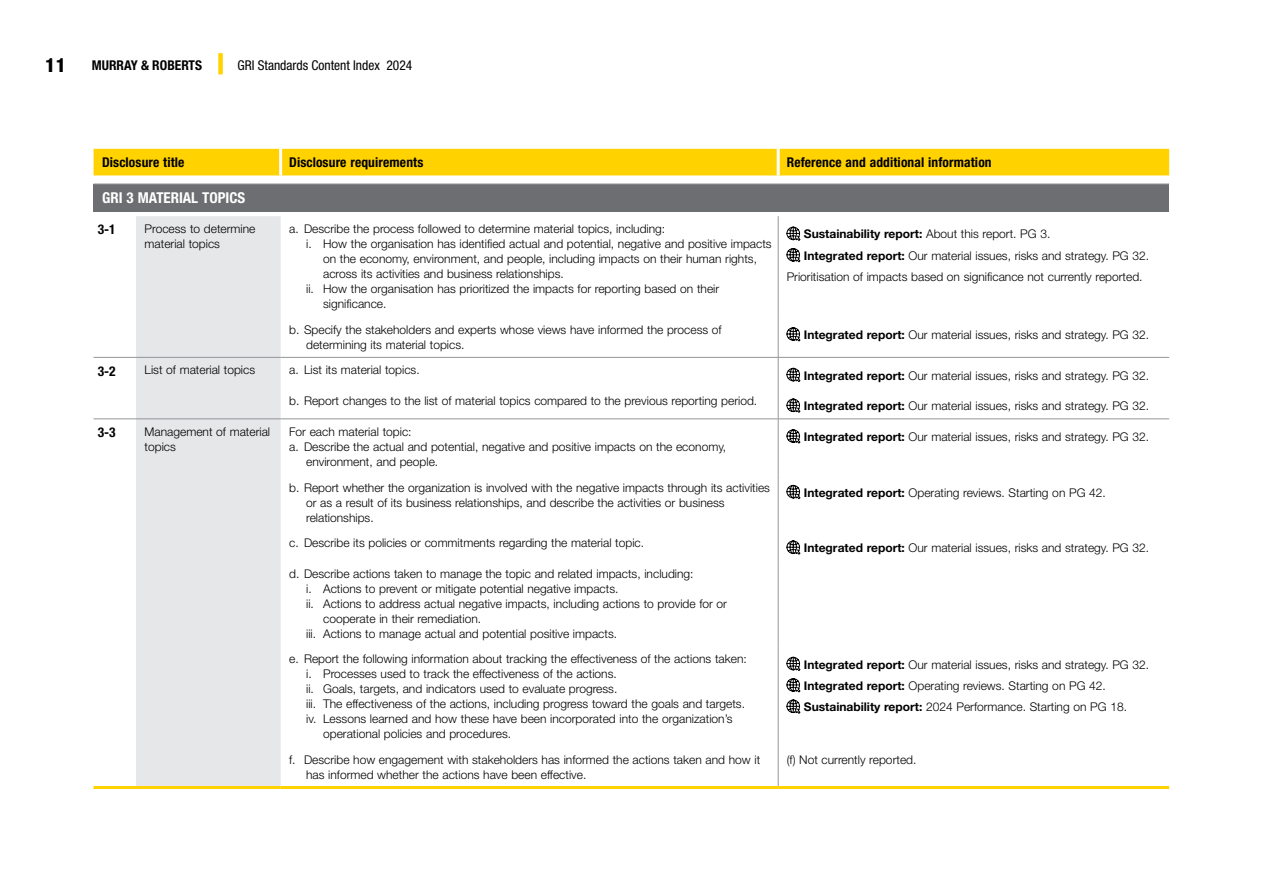
<style>
.page{position:relative;width:1263px;height:893px;background:#fff}
.page>*{position:absolute;margin:0;border:0;box-sizing:border-box;transform-origin:0 0}
.t1{font:800 condensed 19.5px "Helvetica Neue LT Std";color:#000}
.t2{font:700 condensed 15px "Helvetica Neue LT Std";color:#fff}
.t3{font:700 condensed 13.5px "Helvetica Neue LT Std";letter-spacing:.01em;color:#000}
.t4{font:condensed 13.5px "Helvetica Neue LT Std";color:#000}
.t5{font:300 12px/15px "Helvetica Neue LT Std";color:#000}
.t6{font:700 12px "Helvetica Neue LT Std";color:#000}
.s1{font-weight:300}
.s2{font-weight:700}
</style>
<div class="page">
<div style="left:94px;top:149px;width:1075px;height:26px;background:#ffd200"></div>
<div style="left:94px;top:184px;width:1075px;height:28px;background:#6d6e71"></div>
<div style="left:136px;top:216px;width:145px;height:570px;background:#e6e7e8"></div>
<hr style="left:94px;top:786px;width:42px;height:3px;background:#ffd200">
<hr style="left:136px;top:786px;width:145px;height:3px;background:#ffd200">
<hr style="left:281px;top:786px;width:497px;height:3px;background:#ffd200">
<hr style="left:778px;top:786px;width:391px;height:3px;background:#ffd200">
<hr style="left:94px;top:357px;width:42px;height:1px;background:#939598">
<hr style="left:136px;top:357px;width:145px;height:1px;background:#939598">
<hr style="left:281px;top:357px;width:497px;height:1px;background:#939598">
<hr style="left:778px;top:357px;width:391px;height:1px;background:#939598">
<hr style="left:94px;top:419px;width:42px;height:1px;background:#939598">
<hr style="left:136px;top:419px;width:145px;height:1px;background:#939598">
<hr style="left:281px;top:419px;width:497px;height:1px;background:#939598">
<hr style="left:778px;top:419px;width:391px;height:1px;background:#939598">
<hr style="left:279px;top:149px;width:3px;height:26px;background:#fff">
<hr style="left:777px;top:149px;width:3px;height:26px;background:#fff">
<hr style="left:94px;top:184px;width:42px;height:1px;background:#939598">
<hr style="left:136px;top:184px;width:145px;height:1px;background:#939598">
<hr style="left:281px;top:184px;width:497px;height:1px;background:#939598">
<hr style="left:778px;top:184px;width:391px;height:1px;background:#939598">
<hr style="left:778px;top:216px;width:1px;height:101px;background:#939598">
<hr style="left:778px;top:317px;width:1px;height:40px;background:#939598">
<hr style="left:778px;top:358px;width:1px;height:30px;background:#939598">
<hr style="left:778px;top:388px;width:1px;height:31px;background:#939598">
<hr style="left:778px;top:419px;width:1px;height:55px;background:#939598">
<hr style="left:778px;top:474px;width:1px;height:56px;background:#939598">
<hr style="left:778px;top:530px;width:1px;height:31px;background:#939598">
<hr style="left:778px;top:561px;width:1px;height:85px;background:#939598">
<hr style="left:778px;top:646px;width:1px;height:101px;background:#939598">
<hr style="left:778px;top:747px;width:1px;height:39px;background:#939598">
<svg style="left:786px;top:227px;width:15px;height:14px"></svg>
<svg style="left:786px;top:248px;width:15px;height:14px"></svg>
<svg style="left:786px;top:327px;width:15px;height:15px"></svg>
<svg style="left:786px;top:368px;width:15px;height:14px"></svg>
<svg style="left:786px;top:399px;width:15px;height:14px"></svg>
<svg style="left:786px;top:429px;width:15px;height:15px"></svg>
<svg style="left:786px;top:485px;width:15px;height:14px"></svg>
<svg style="left:786px;top:541px;width:15px;height:14px"></svg>
<svg style="left:786px;top:657px;width:15px;height:14px"></svg>
<svg style="left:786px;top:678px;width:15px;height:15px"></svg>
<svg style="left:786px;top:700px;width:15px;height:14px"></svg>
<div style="left:218px;top:55px;width:5px;height:17px;background:#ffd200"></div>
<h1 class="t1" style="left:45px;top:53px;width:22px">11</h1>
<p class="t3" style="left:92px;top:57px;width:112px">MURRAY &amp; ROBERTS</p>
<p class="t4" style="left:237px;top:57px;width:176px">GRI Standards Content Index 2024</p>
<p class="t3" style="left:102px;top:154px;width:84px">Disclosure title</p>
<p class="t3" style="left:289px;top:154px;width:136px">Disclosure requirements</p>
<p class="t3" style="left:787px;top:154px;width:206px">Reference and additional information</p>
<p class="t2" style="left:102px;top:189px;width:145px">GRI 3 MATERIAL TOPICS</p>
<p class="t3" style="left:98px;top:221px;width:19px">3-1</p>
<p class="t5" style="left:145px;top:221px;width:112px">Process to determine material topics</p>
<p class="t5" style="left:289px;top:221px;width:378px">a. Describe the process followed to determine material topics, including:</p>
<p class="t6" style="left:804px;top:227px;width:248px">Sustainability report: <span class="s1">About this report. PG 3.</span></p>
<p class="t5" style="left:804px;top:248px;width:347px"><span class="s2">Integrated report:</span> Our material issues, risks and strategy. PG 32.</p>
<p class="t5" style="left:787px;top:269px;width:357px">Prioritisation of impacts based on significance not currently reported.</p>
<p class="t5" style="left:306px;top:236px;width:467px">i. How the organisation has identified actual and potential, negative and positive impacts</p>
<p class="t5" style="left:323px;top:251px;width:435px">on the economy, environment, and people, including impacts on their human rights,</p>
<p class="t5" style="left:323px;top:266px;width:242px">across its activities and business relationships.</p>
<p class="t5" style="left:306px;top:281px;width:415px">ii. How the organisation has prioritized the impacts for reporting based on their</p>
<p class="t5" style="left:323px;top:296px;width:65px">significance.</p>
<p class="t5" style="left:306px;top:322px;width:417px;text-indent:-17px">b. Specify the stakeholders and experts whose views have informed the process of determining its material topics.</p>
<p class="t5" style="left:804px;top:327px;width:347px"><span class="s2">Integrated report:</span> Our material issues, risks and strategy. PG 32.</p>
<p class="t3" style="left:98px;top:363px;width:19px">3-2</p>
<p class="t5" style="left:145px;top:362px;width:112px">List of material topics</p>
<p class="t5" style="left:289px;top:362px;width:132px">a. List its material topics.</p>
<p class="t5" style="left:804px;top:368px;width:347px"><span class="s2">Integrated report:</span> Our material issues, risks and strategy. PG 32.</p>
<p class="t5" style="left:289px;top:393px;width:470px">b. Report changes to the list of material topics compared to the previous reporting period.</p>
<p class="t5" style="left:804px;top:398px;width:347px"><span class="s2">Integrated report:</span> Our material issues, risks and strategy. PG 32.</p>
<p class="t3" style="left:98px;top:424px;width:19px">3-3</p>
<p class="t5" style="left:145px;top:424px;width:127px">Management of material topics</p>
<p class="t5" style="left:289px;top:424px;width:124px">For each material topic:</p>
<p class="t5" style="left:804px;top:429px;width:347px"><span class="s2">Integrated report:</span> Our material issues, risks and strategy. PG 32.</p>
<p class="t5" style="left:289px;top:439px;width:438px">a. Describe the actual and potential, negative and positive impacts on the economy,</p>
<p class="t5" style="left:306px;top:454px;width:134px">environment, and people.</p>
<p class="t5" style="left:306px;top:479px;width:465px;text-indent:-17px">b. Report whether the organization is involved with the negative impacts through its activities or as a result of its business relationships, and describe the activities or business relationships.</p>
<p class="t5" style="left:804px;top:485px;width:303px"><span class="s2">Integrated report:</span> Operating reviews. Starting on PG 42.</p>
<p class="t5" style="left:289px;top:535px;width:356px">c. Describe its policies or commitments regarding the material topic.</p>
<p class="t5" style="left:804px;top:540px;width:347px"><span class="s2">Integrated report:</span> Our material issues, risks and strategy. PG 32.</p>
<p class="t5" style="left:289px;top:566px;width:406px">d. Describe actions taken to manage the topic and related impacts, including:</p>
<p class="t5" style="left:306px;top:581px;width:314px">i. Actions to prevent or mitigate potential negative impacts.</p>
<p class="t5" style="left:306px;top:596px;width:422px">ii. Actions to address actual negative impacts, including actions to provide for or</p>
<p class="t5" style="left:323px;top:611px;width:159px">cooperate in their remediation.</p>
<p class="t5" style="left:306px;top:626px;width:312px">iii. Actions to manage actual and potential positive impacts.</p>
<p class="t5" style="left:289px;top:651px;width:459px">e. Report the following information about tracking the effectiveness of the actions taken:</p>
<p class="t5" style="left:306px;top:666px;width:312px">i. Processes used to track the effectiveness of the actions.</p>
<p class="t5" style="left:306px;top:681px;width:313px">ii. Goals, targets, and indicators used to evaluate progress.</p>
<p class="t5" style="left:306px;top:696px;width:440px">iii. The effectiveness of the actions, including progress toward the goals and targets.</p>
<p class="t5" style="left:306px;top:711px;width:428px">iv. Lessons learned and how these have been incorporated into the organization’s</p>
<p class="t5" style="left:323px;top:726px;width:189px">operational policies and procedures.</p>
<p class="t5" style="left:804px;top:653px;width:347px;line-height:21.5px"><span class="s2">Integrated report:</span> Our material issues, risks and strategy. PG 32.<br><span class="s2">Integrated report:</span> Operating reviews. Starting on PG 42.<br><span class="s2">Sustainability report:</span> 2024 Performance. Starting on PG 18.</p>
<p class="t5" style="left:306px;top:752px;width:456px;text-indent:-17px">f. Describe how engagement with stakeholders has informed the actions taken and how it has informed whether the actions have been effective.</p>
<p class="t5" style="left:787px;top:752px;width:131px">(f) Not currently reported.</p>
</div>
